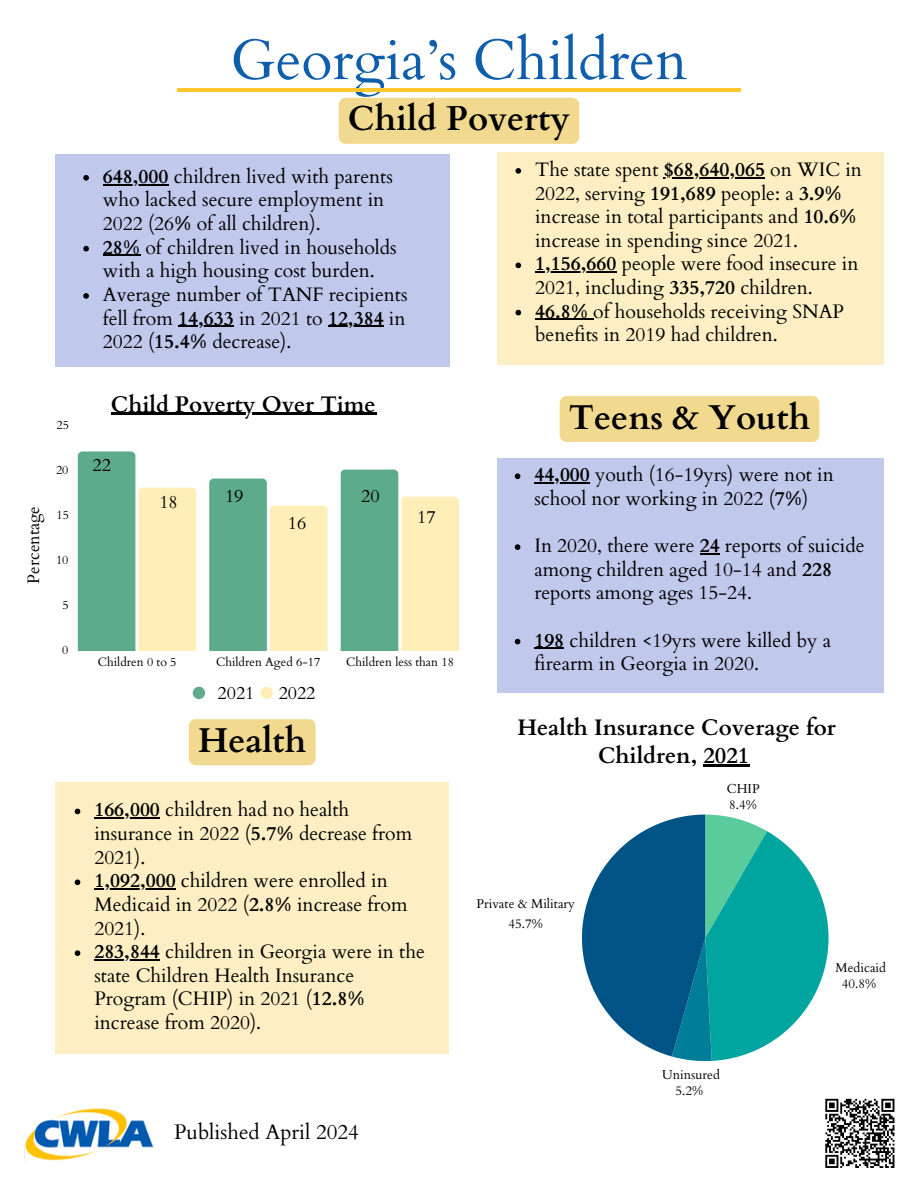
<style>
.page{position:relative;width:918px;height:1188px;background:#fff}
.page>*{position:absolute;margin:0;border:0;box-sizing:border-box;transform-origin:0 0}
.t1{font:57px "Cardo";color:#0f5eac}
.t2{font:700 34.5px "Cardo";color:#000}
.t3{font:700 22.5px/28.2px "Cardo";color:#000;text-align:center}
.t4{font:21px "Cardo";color:#000}
.t5{font:19.5px/23.7px "Cardo";color:#000}
.t6{font:18px "Cardo";color:#000}
.t7{font:16.65px "Cardo";color:#000}
.t8{font:12.9px/16.5px "Cardo";color:#000;text-align:center}
.t9{font:12.15px "Cardo";color:#000}
.s1{font-weight:700}
</style>
<div class="page">
<hr style="left:177px;top:88px;width:564px;height:3px;background:#ffc62e">
<img style="left:25px;top:1108px;width:129px;height:53px">
<div style="left:497px;top:152px;width:387px;height:212px;background:#fdeec3"></div>
<svg style="left:515px;top:168px;width:6px;height:6px"></svg>
<hr style="left:664px;top:177px;width:101px;height:1px;background:#000">
<svg style="left:515px;top:263px;width:6px;height:5px"></svg>
<hr style="left:535px;top:272px;width:81px;height:1px;background:#000">
<svg style="left:515px;top:310px;width:6px;height:5px"></svg>
<hr style="left:535px;top:319px;width:58px;height:1px;background:#000">
<div style="left:189px;top:719px;width:127px;height:46px;background:#f1da8f"></div>
<div style="left:55px;top:782px;width:394px;height:271px;background:#fdeec3"></div>
<svg style="left:75px;top:809px;width:5px;height:5px"></svg>
<hr style="left:94px;top:818px;width:66px;height:1px;background:#000">
<svg style="left:75px;top:879px;width:5px;height:6px"></svg>
<hr style="left:94px;top:888px;width:82px;height:2px;background:#000">
<svg style="left:75px;top:950px;width:5px;height:6px"></svg>
<hr style="left:94px;top:959px;width:66px;height:1px;background:#000">
<div style="left:339px;top:98px;width:240px;height:46px;background:#f1da8f"></div>
<div style="left:55px;top:154px;width:394px;height:213px;background:#c0c8ec"></div>
<svg style="left:83px;top:175px;width:6px;height:6px"></svg>
<hr style="left:103px;top:184px;width:66px;height:1px;background:#000">
<svg style="left:83px;top:246px;width:6px;height:5px"></svg>
<hr style="left:103px;top:255px;width:37px;height:1px;background:#000">
<svg style="left:83px;top:293px;width:6px;height:6px"></svg>
<hr style="left:178px;top:326px;width:56px;height:1px;background:#000">
<hr style="left:328px;top:326px;width:56px;height:1px;background:#000">
<svg style="left:78px;top:451px;width:118px;height:199px;background:#b0cfa9"></svg>
<svg style="left:209px;top:479px;width:119px;height:171px;background:#b0cfa9"></svg>
<svg style="left:341px;top:470px;width:118px;height:180px;background:#b0cfa8"></svg>
<hr style="left:111px;top:413px;width:265px;height:2px;background:#000">
<svg style="left:193px;top:687px;width:12px;height:12px"></svg>
<svg style="left:260px;top:687px;width:13px;height:12px"></svg>
<svg style="left:582px;top:815px;width:247px;height:247px"></svg>
<hr style="left:703px;top:764px;width:47px;height:2px;background:#000">
<div style="left:560px;top:396px;width:259px;height:46px;background:#f1da8f"></div>
<div style="left:497px;top:458px;width:387px;height:235px;background:#c0c8ec"></div>
<svg style="left:515px;top:473px;width:5px;height:6px"></svg>
<hr style="left:534px;top:482px;width:56px;height:2px;background:#000">
<svg style="left:515px;top:544px;width:5px;height:6px"></svg>
<svg style="left:700px;top:553px;width:20px;height:1px"></svg>
<svg style="left:515px;top:639px;width:5px;height:5px"></svg>
<hr style="left:534px;top:648px;width:30px;height:1px;background:#000">
<svg style="left:825px;top:1098px;width:70px;height:70px"></svg>
<p class="t9" style="left:56px;top:416px;width:14px">25</p>
<p class="t9" style="left:56px;top:462px;width:14px">20</p>
<p class="t7" style="left:23px;top:584px;width:79px;rotate:-90deg">Percentage</p>
<p class="t9" style="left:56px;top:507px;width:14px">15</p>
<p class="t9" style="left:56px;top:552px;width:14px">10</p>
<p class="t9" style="left:62px;top:597px;width:8px">5</p>
<p class="t9" style="left:62px;top:642px;width:8px">0</p>
<h1 class="t1" style="left:231px;top:23px;width:458px">Georgia’s Children</h1>
<h2 class="t2" style="left:348px;top:96px;width:223px">Child Poverty</h2>
<p class="t5" style="left:103px;top:165px;width:306px"><span class="s1">648,000</span> children lived with parents who lacked secure employment in<br>2022 (26<span class="s1">%</span> of all children).<br><span class="s1">28%</span> of children lived in households with a high housing cost burden.<br>Average number of TANF recipients fell from <span class="s1">14,633</span> in 2021 to <span class="s1">12,384</span> in<br>2022 (<span class="s1">15.4%</span> decrease).</p>
<p class="t5" style="left:535px;top:158px;width:328px">The state spent <span class="s1">$68,640,065</span> on WIC in 2022, serving <span class="s1">191,689</span> people: a <span class="s1">3.9% </span>increase in total participants and <span class="s1">10.6% </span>increase in spending since 2021.<br><span class="s1">1,156,660</span> people were food insecure in 2021, including <span class="s1">335,720</span> children.<br><span class="s1">46.8%</span> of households receiving SNAP benefits in 2019 had children.</p>
<p class="t3" style="left:111px;top:390px;width:266px">Child Poverty Over Time</p>
<p class="t6" style="left:93px;top:453px;width:20px">22</p>
<p class="t6" style="left:159px;top:490px;width:20px">18</p>
<p class="t6" style="left:225px;top:484px;width:20px">19</p>
<p class="t6" style="left:288px;top:511px;width:20px">16</p>
<p class="t6" style="left:361px;top:484px;width:20px">20</p>
<p class="t6" style="left:417px;top:505px;width:20px">17</p>
<p class="t9" style="left:98px;top:654px;width:80px">Children 0 to 5</p>
<p class="t9" style="left:216px;top:654px;width:106px">Children Aged 6-17</p>
<p class="t9" style="left:346px;top:654px;width:109px">Children less than 18</p>
<p class="t6" style="left:218px;top:681px;width:38px">2021</p>
<p class="t6" style="left:279px;top:681px;width:38px">2022</p>
<h2 class="t2" style="left:198px;top:718px;width:110px">Health</h2>
<p class="t5" style="left:94px;top:799px;width:332px"><span class="s1">166,000</span> children had no health insurance in 2022 (<span class="s1">5.7%</span> decrease from<br>2021).<br><span class="s1">1,092,000</span> children were enrolled in<br>Medicaid in 2022 (<span class="s1">2.8%</span> increase from<br>2021).<br><span class="s1">283,844</span> children in Georgia were in the state Children Health Insurance<br>Program (CHIP) in 2021 (<span class="s1">12.8% </span>increase from 2020).</p>
<p class="t4" style="left:174px;top:1118px;width:186px">Published April 2024</p>
<h2 class="t2" style="left:569px;top:394px;width:243px">Teens &amp; Youth</h2>
<p class="t5" style="left:534px;top:463px;width:301px"><span class="s1">44,000</span> youth (16-19yrs) were not in school nor working in 2022 (<span class="s1">7%</span>)</p>
<p class="t5" style="left:534px;top:534px;width:332px">In 2020, there were <span class="s1">24</span> reports of suicide among children aged 10-14 and <span class="s1">228 </span>reports among ages 15-24.</p>
<p class="t5" style="left:534px;top:629px;width:298px"><span class="s1">198</span> children &lt;19yrs were killed by a firearm in Georgia in 2020.</p>
<p class="t3" style="left:517px;top:714px;width:320px">Health Insurance Coverage for<br>Children, 2021</p>
<p class="t8" style="left:476px;top:894px;width:100px;line-height:20.1px">Private &amp; Military<br>45.7%</p>
<p class="t8" style="left:727px;top:781px;width:34px;line-height:16px;text-align:left">CHIP<br>8.4%</p>
<p class="t8" style="left:662px;top:1067px;width:59px">Uninsured<br>5.2%</p>
<p class="t8" style="left:835px;top:959px;width:52px">Medicaid<br>40.8%</p>
</div>
